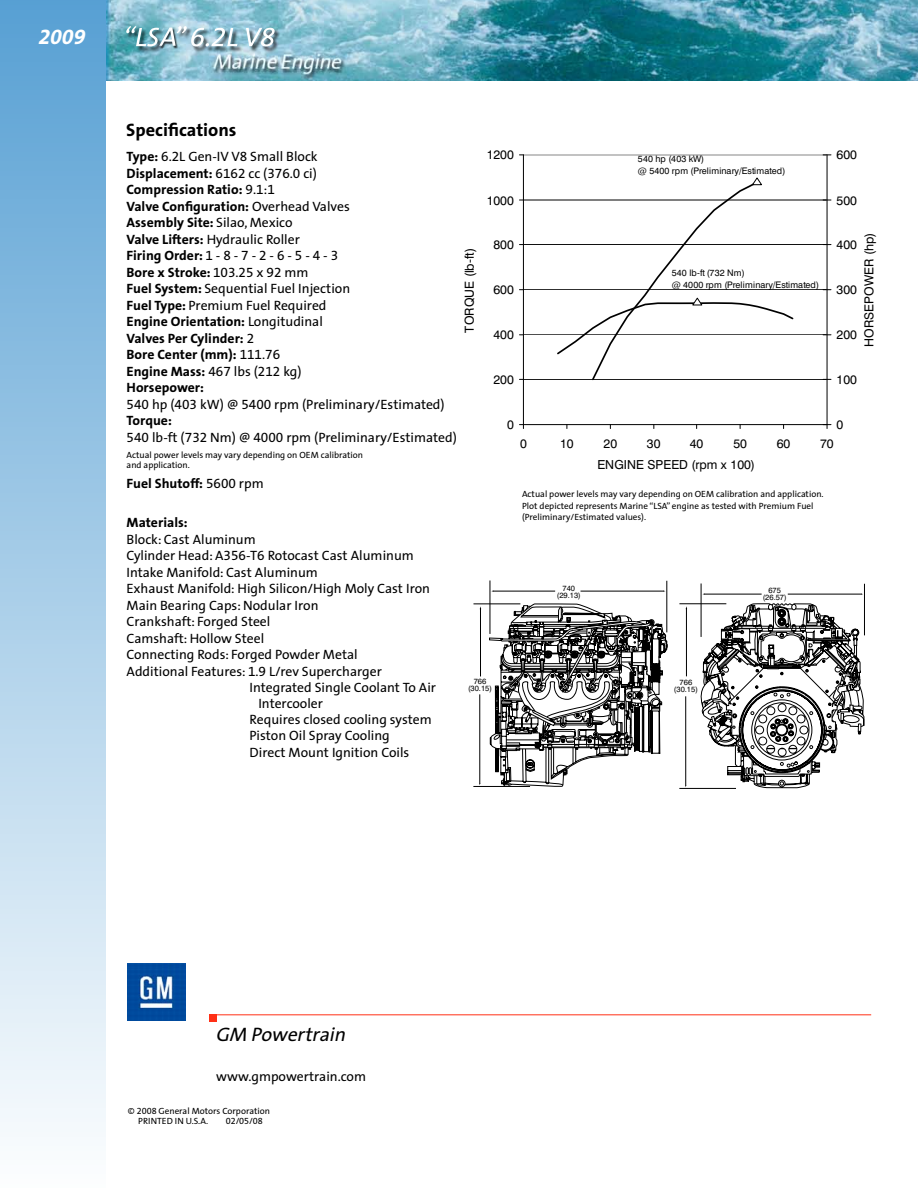
<style>
.page{position:relative;width:918px;height:1188px;background:#fff}
.page>*{position:absolute;margin:0;border:0;box-sizing:border-box;transform-origin:0 0}
.t1{font:italic 700 21px "GM Sans";color:#fff}
.t2{font:italic 19.5px "GM Sans";color:#000}
.t3{font:700 18px "GM Sans";color:#000}
.t4{font:13.5px "GM Sans";color:#000}
.t5{font:700 13.5px/16.5px "GM Sans";color:#000}
.t6{font:12.45px "Swiss 721 BT";color:#000}
.t7{font:9px/10.8px "GM Sans";color:#000}
.t8{font:9px/11.9px "Swiss 721 BT";letter-spacing:.01em;color:#000}
.t9{font:7.65px/7.2px "Swiss 721 BT";color:#000;text-align:center}
.s1{font-weight:400}
</style>
<div class="page">
<hr style="left:523px;top:379px;width:304px;height:1px;background:#000">
<hr style="left:523px;top:335px;width:304px;height:1px;background:#000">
<hr style="left:523px;top:290px;width:304px;height:1px;background:#000">
<hr style="left:523px;top:245px;width:304px;height:1px;background:#000">
<hr style="left:523px;top:200px;width:304px;height:1px;background:#000">
<div style="left:523px;top:155px;width:304px;height:270px;border:1px solid #fff"></div>
<hr style="left:523px;top:155px;width:1px;height:270px;background:#000">
<hr style="left:523px;top:424px;width:304px;height:1px;background:#000">
<svg style="left:519px;top:424px;width:5px;height:5px"></svg>
<hr style="left:827px;top:155px;width:1px;height:270px;background:#000">
<svg style="left:823px;top:424px;width:8px;height:5px"></svg>
<svg style="left:556px;top:177px;width:239px;height:204px"></svg>
<svg style="left:489px;top:604px;width:178px;height:183px"></svg>
<hr style="left:473px;top:604px;width:47px;height:1px;background:#000">
<hr style="left:480px;top:694px;width:1px;height:90px;background:#000">
<hr style="left:480px;top:609px;width:1px;height:67px;background:#000">
<hr style="left:473px;top:786px;width:57px;height:1px;background:#000">
<hr style="left:490px;top:581px;width:1px;height:53px;background:#000">
<hr style="left:667px;top:581px;width:1px;height:51px;background:#000">
<hr style="left:493px;top:591px;width:62px;height:1px;background:#000">
<hr style="left:581px;top:591px;width:83px;height:1px;background:#000">
<img style="left:106px;top:0;width:812px;height:81px">
<div style="left:126px;top:26px;width:161px;height:33px;background:#000;opacity:.75"></div>
<div style="left:0;top:0;width:106px;height:1188px;background:linear-gradient(to bottom,#57a0d3,#fcfefe)"></div>
<img style="left:128px;top:964px;width:58px;height:57px">
<div style="left:209px;top:1014px;width:8px;height:8px;background:#ff3016"></div>
<hr style="left:210px;top:1014px;width:661px;height:1px;background:#ff3016">
<div style="left:160px;top:28px;width:24px;height:27px;background:#000;opacity:.75"></div>
<svg style="left:126px;top:26px;width:149px;height:20px"></svg>
<svg style="left:697px;top:603px;width:167px;height:185px"></svg>
<hr style="left:679px;top:604px;width:47px;height:1px;background:#000">
<hr style="left:685px;top:696px;width:1px;height:90px;background:#000">
<hr style="left:686px;top:609px;width:1px;height:67px;background:#000">
<hr style="left:679px;top:788px;width:57px;height:1px;background:#000">
<hr style="left:701px;top:584px;width:1px;height:53px;background:#000">
<hr style="left:864px;top:584px;width:1px;height:51px;background:#000">
<hr style="left:704px;top:594px;width:58px;height:1px;background:#000">
<hr style="left:788px;top:594px;width:74px;height:1px;background:#000">
<h1 class="t1" style="left:38px;top:24px;width:49px">2009</h1>
<h3 class="t3" style="left:126px;top:119px;width:112px">Specifications</h3>
<p class="t5" style="left:127px;top:149px;width:225px">Type: <span class="s1">6.2L Gen-IV V8 Small Block<br></span>Displacement: <span class="s1">6162 cc (376.0 ci)<br></span>Compression Ratio: <span class="s1">9.1:1<br></span>Valve Configuration: <span class="s1">Overhead Valves<br></span>Assembly Site: <span class="s1">Silao, Mexico<br></span>Valve Lifters: <span class="s1">Hydraulic Roller<br></span>Firing Order: <span class="s1">1 - 8 - 7 - 2 - 6 - 5 - 4 - 3<br></span>Bore x Stroke: <span class="s1">103.25 x 92 mm<br></span>Fuel System: <span class="s1">Sequential Fuel Injection<br></span>Fuel Type: <span class="s1">Premium Fuel Required<br></span>Engine Orientation: <span class="s1">Longitudinal<br></span>Valves Per Cylinder: <span class="s1">2<br></span>Bore Center (mm): <span class="s1">111.76<br></span>Engine Mass: <span class="s1">467 lbs (212 kg)<br></span>Horsepower:</p>
<p class="t4" style="left:127px;top:396px;width:320px">540 hp (403 kW) @ 5400 rpm (Preliminary/Estimated)</p>
<p class="t5" style="left:127px;top:413px;width:47px">Torque:</p>
<p class="t4" style="left:127px;top:429px;width:332px">540 lb-ft (732 Nm) @ 4000 rpm (Preliminary/Estimated)</p>
<p class="t7" style="left:127px;top:450px;width:238px">Actual power levels may vary depending on OEM calibration and application.</p>
<p class="t5" style="left:127px;top:475px;width:139px">Fuel Shutoff: <span class="s1">5600 rpm</span></p>
<p class="t5" style="left:127px;top:514px;width:63px">Materials:</p>
<p class="t4" style="left:127px;top:531px;width:131px">Block: Cast Aluminum</p>
<p class="t4" style="left:127px;top:548px;width:289px">Cylinder Head: A356-T6 Rotocast Cast Aluminum</p>
<p class="t4" style="left:127px;top:564px;width:193px">Intake Manifold: Cast Aluminum</p>
<p class="t4" style="left:127px;top:581px;width:305px">Exhaust Manifold: High Silicon/High Moly Cast Iron</p>
<p class="t4" style="left:127px;top:597px;width:193px">Main Bearing Caps: Nodular Iron</p>
<p class="t4" style="left:127px;top:614px;width:145px">Crankshaft: Forged Steel</p>
<p class="t4" style="left:127px;top:630px;width:139px">Camshaft: Hollow Steel</p>
<p class="t4" style="left:127px;top:647px;width:233px">Connecting Rods: Forged Powder Metal</p>
<p class="t4" style="left:127px;top:663px;width:257px">Additional Features: 1.9 L/rev Supercharger</p>
<p class="t4" style="left:250px;top:679px;width:188px">Integrated Single Coolant To Air</p>
<p class="t4" style="left:258px;top:695px;width:66px">Intercooler</p>
<p class="t4" style="left:250px;top:712px;width:184px">Requires closed cooling system</p>
<p class="t4" style="left:250px;top:728px;width:142px">Piston Oil Spray Cooling</p>
<p class="t4" style="left:250px;top:744px;width:161px">Direct Mount Ignition Coils</p>
<p class="t6" style="left:487px;top:147px;width:29px">1200</p>
<p class="t6" style="left:487px;top:193px;width:29px">1000</p>
<p class="t6" style="left:462px;top:333px;width:86px;rotate:-90deg">TORQUE (lb-ft)</p>
<p class="t6" style="left:494px;top:237px;width:22px">800</p>
<p class="t6" style="left:494px;top:282px;width:22px">600</p>
<p class="t6" style="left:494px;top:327px;width:22px">400</p>
<p class="t6" style="left:494px;top:372px;width:22px">200</p>
<p class="t8" style="left:638px;top:153px;width:149px">540 hp (403 kW)<br>@ 5400 rpm (Preliminary/Estimated)</p>
<p class="t8" style="left:672px;top:267px;width:149px">540 lb-ft (732 Nm)<br>@ 4000 rpm (Preliminary/Estimated)</p>
<p class="t6" style="left:837px;top:147px;width:22px">600</p>
<p class="t6" style="left:837px;top:193px;width:22px">500</p>
<p class="t6" style="left:861px;top:347px;width:116px;rotate:-90deg">HORSEPOWER (hp)</p>
<p class="t6" style="left:837px;top:237px;width:22px">400</p>
<p class="t6" style="left:837px;top:282px;width:22px">300</p>
<p class="t6" style="left:837px;top:327px;width:22px">200</p>
<p class="t6" style="left:837px;top:372px;width:22px">100</p>
<p class="t6" style="left:507px;top:417px;width:8px">0</p>
<p class="t6" style="left:837px;top:417px;width:8px">0</p>
<p class="t6" style="left:520px;top:436px;width:8px">0</p>
<p class="t6" style="left:560px;top:436px;width:15px">10</p>
<p class="t6" style="left:604px;top:436px;width:15px">20</p>
<p class="t6" style="left:647px;top:436px;width:15px">30</p>
<p class="t6" style="left:690px;top:436px;width:15px">40</p>
<p class="t6" style="left:733px;top:436px;width:15px">50</p>
<p class="t6" style="left:777px;top:436px;width:15px">60</p>
<p class="t6" style="left:820px;top:436px;width:15px">70</p>
<p class="t6" style="left:597px;top:457px;width:159px">ENGINE SPEED (rpm x 100)</p>
<p class="t7" style="left:522px;top:488px;width:303px;line-height:12.3px">Actual power levels may vary depending on OEM calibration and application.<br>Plot depicted represents Marine “LSA” engine as tested with Premium Fuel</p>
<p class="t7" style="left:522px;top:512px;width:126px">(Preliminary/Estimated values).</p>
<p class="t9" style="left:557px;top:584px;width:25px">740 (29.13)</p>
<p class="t9" style="left:763px;top:586px;width:25px">675 (26.57)</p>
<p class="t9" style="left:468px;top:677px;width:25px">766 (30.15)</p>
<p class="t9" style="left:674px;top:678px;width:25px">766 (30.15)</p>
<h2 class="t2" style="left:217px;top:1023px;width:131px">GM Powertrain</h2>
<p class="t4" style="left:216px;top:1068px;width:151px">www.gmpowertrain.com</p>
<p class="t7" style="left:138px;top:1105px;width:133px;text-indent:-11px">© 2008 General Motors Corporation<br>PRINTED IN U.S.A.</p>
<p class="t7" style="left:226px;top:1116px;width:39px">02/05/08</p>
</div>
